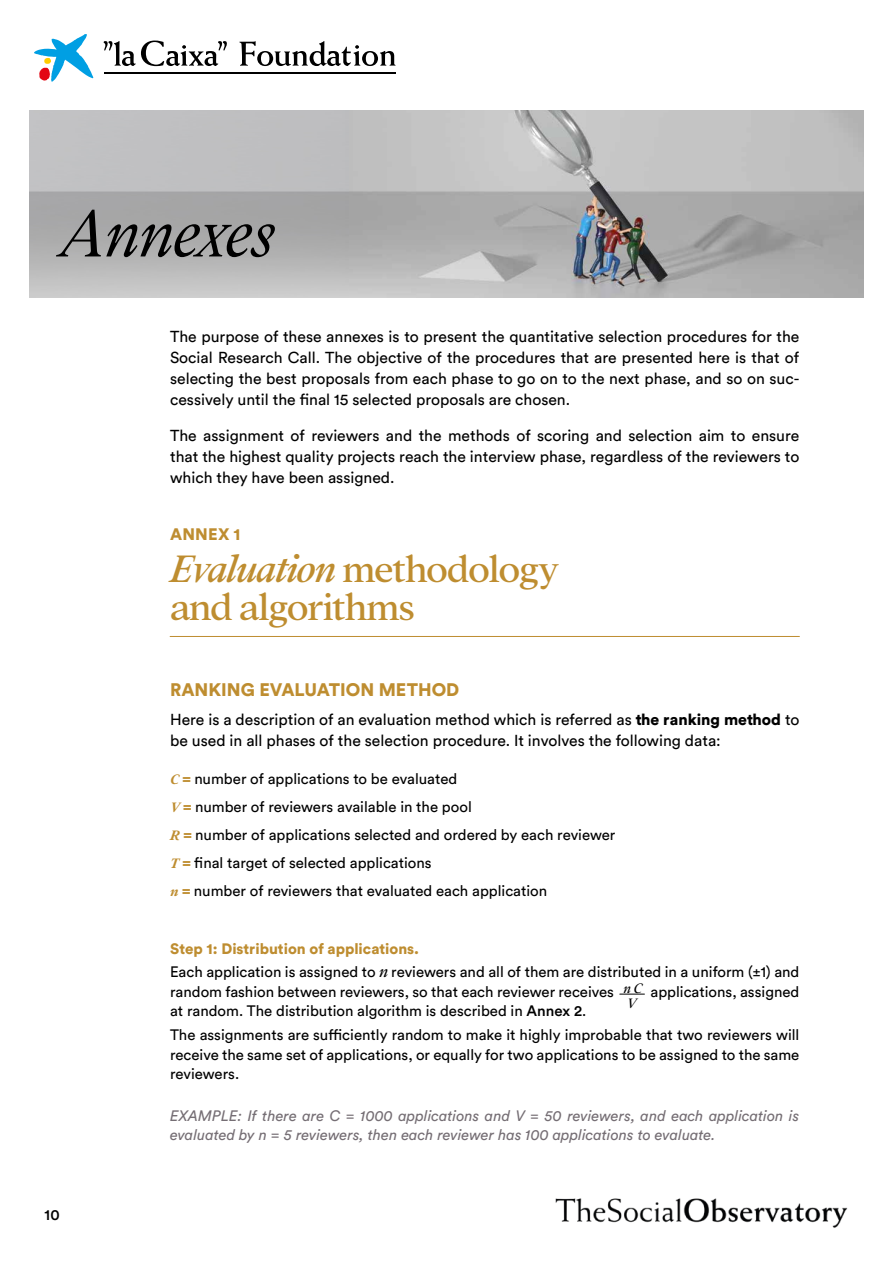
<style>
.page{position:relative;width:893px;height:1263px;background:#fff}
.page>*{position:absolute;margin:0;border:0;box-sizing:border-box;transform-origin:0 0}
.t1{font:italic 300 73.35px "Addington CF";letter-spacing:-.02em;color:#000}
.t2{font:40.5px/37.5px "Addington CF";letter-spacing:-.04em;color:#be8d30}
.t3{font:900 18px "Circular Std";color:#be8d30}
.t4{font:900 16.5px "Circular Std";letter-spacing:.01em;color:#be8d30}
.t5{font:15.75px/21px "Circular Std";color:#000;text-align:justify}
.t6{font:15px/28px "Circular Std";color:#000}
.t7{font:italic 15px/19.5px "Circular Std";color:#756e74}
.t8{font:italic 15px/15.3px "Addington CF";color:#000}
.t9{font:500 15px "Circular Std";color:#000}
.s1{font-weight:500;font-style:italic;font-size:42px}
.s2{font-weight:900}
.s3{font-family:"Addington CF";font-weight:700;font-style:italic;color:#be8d30}
.s4{font-weight:900;color:#be8d30}
.s5{font-family:"Addington CF";font-style:italic;font-size:18px}
.s6{font-weight:500}
</style>
<div class="page">
<img style="left:555px;top:1198px;width:293px;height:30px">
<svg style="left:34px;top:34px;width:59px;height:48px"></svg>
<hr style="left:104px;top:73px;width:291px;height:1px;background:#000">
<hr style="left:104px;top:72px;width:291px;height:1px;background:#000">
<svg style="left:103px;top:41px;width:124px;height:25px"></svg>
<svg style="left:239px;top:41px;width:156px;height:25px"></svg>
<img style="left:30px;top:111px;width:833px;height:187px">
<hr style="left:170px;top:636px;width:629px;height:1px;background:#be8d30">
<svg style="left:620px;top:994px;width:24px;height:1px"></svg>
<h1 class="t1" style="left:60px;top:191px;width:216px">Annexes</h1>
<p class="t5" style="left:170px;top:326px;width:631px">The purpose of these annexes is to present the quantitative selection procedures for the Social Research Call. The objective of the procedures that are presented here is that of selecting the best proposals from each phase to go on to the next phase, and so on suc&shy;cessively until the final 15 selected proposals are chosen.</p>
<p class="t5" style="left:170px;top:425px;width:631px">The assignment of reviewers and the methods of scoring and selection aim to ensure that the highest quality projects reach the interview phase, regardless of the reviewers to which they have been assigned.</p>
<p class="t4" style="left:170px;top:524px;width:72px">ANNEX 1</p>
<h2 class="t2" style="left:170px;top:552px;width:390px"><span class="s1">Evaluation</span> methodology and algorithms</h2>
<p class="t3" style="left:170px;top:678px;width:291px">RANKING EVALUATION METHOD</p>
<p class="t5" style="left:170px;top:709px;width:631px">Here is a description of an evaluation method which is referred as <span class="s2">the ranking method</span> to be used in all phases of the selection procedure. It involves the following data:</p>
<p class="t6" style="left:170px;top:764px;width:447px"><span class="s3">C</span> <span class="s4">=</span> number of applications to be evaluated<br><span class="s3">V</span> <span class="s4">=</span> number of reviewers available in the pool<br><span class="s3">R</span> <span class="s4">=</span> number of applications selected and ordered by each reviewer <span class="s3">T</span> <span class="s4">=</span> final target of selected applications<br><span class="s3">n</span> <span class="s4">=</span> number of reviewers that evaluated each application</p>
<p class="t9" style="left:45px;top:1205px;width:17px">10</p>
<p class="t6" style="left:170px;top:936px;width:631px;line-height:23.7px"><span class="s4">Step 1: Distribution of applications.<br></span>Each application is assigned to <span class="s5">n</span> reviewers and all of them are distributed in a uniform (±1) and</p>
<p class="t6" style="left:170px;top:977px;width:445px">random fashion between reviewers, so that each reviewer receives</p>
<p class="t6" style="left:650px;top:977px;width:150px">applications, assigned</p>
<p class="t6" style="left:170px;top:999px;width:631px;line-height:23.7px">at random. The distribution algorithm is described in <span class="s6">Annex 2</span>.<br>The assignments are sufficiently random to make it highly improbable that two reviewers will</p>
<p class="t6" style="left:170px;top:1044px;width:631px;line-height:19.5px">receive the same set of applications, or equally for two applications to be assigned to the same reviewers.</p>
<p class="t7" style="left:170px;top:1105px;width:631px">EXAMPLE: If there are C = 1000 applications and V = 50 reviewers, and each application is evaluated by n = 5 reviewers, then each reviewer has 100 applications to evaluate.</p>
<p class="t8" style="left:623px;top:980px;width:20px">n C<br>V</p>
</div>
